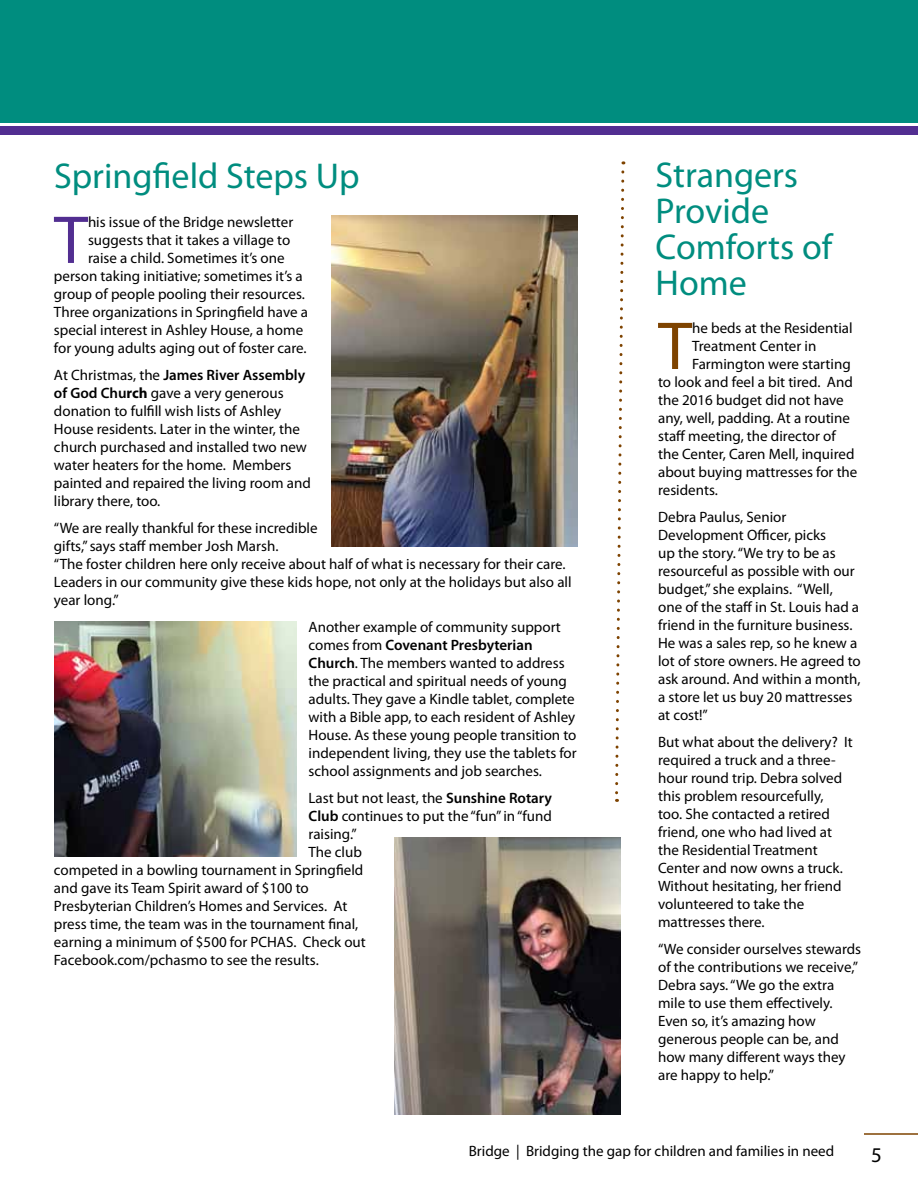
<style>
.page{position:relative;width:918px;height:1188px;background:#fff}
.page>*{position:absolute;margin:0;border:0;box-sizing:border-box;transform-origin:0 0}
.t1{font:68.4px "Myriad Pro";color:#522e91}
.t2{font:68.4px "Myriad Pro";color:#7e4300}
.t3{font:36px/36px "Myriad Pro";color:#008d7f}
.t4{font:21px "Myriad Pro";color:#000}
.t5{font:15px/18px "Myriad Pro";color:#000}
.s1{font-weight:600}
.s2{font-weight:700}
</style>
<div class="page">
<hr style="left:864px;top:1133px;width:54px;height:2px;background:#7e4300">
<div style="left:1px;top:0;width:917px;height:123px;background:#008d7f"></div>
<div style="left:0;top:126px;width:918px;height:9px;background:#522e91"></div>
<svg style="left:615px;top:161px;width:11px;height:641px"></svg>
<img style="left:54px;top:621px;width:243px;height:235px">
<img style="left:332px;top:216px;width:245px;height:330px">
<img style="left:394px;top:837px;width:226px;height:278px">
<h2 class="t3" style="left:54px;top:157px;width:307px">Springfield Steps Up</h2>
<h2 class="t3" style="left:656px;top:157px;width:178px">Strangers<br>Provide<br>Comforts of<br>Home</h2>
<h1 class="t2" style="left:658px;top:304px;width:36px">T</h1>
<p class="t5" style="left:692px;top:319px;width:162px">he beds at the Residential</p>
<h1 class="t1" style="left:54px;top:198px;width:36px">T</h1>
<p class="t5" style="left:88px;top:213px;width:207px">his issue of the Bridge newsletter</p>
<p class="t5" style="left:88px;top:231px;width:204px">suggests that it takes a village to</p>
<p class="t5" style="left:88px;top:249px;width:198px">raise a child. Sometimes it’s one</p>
<p class="t5" style="left:54px;top:267px;width:250px">person taking initiative; sometimes it’s a</p>
<p class="t5" style="left:54px;top:285px;width:252px">group of people pooling their resources.</p>
<p class="t5" style="left:54px;top:303px;width:256px">Three organizations in Springfield have a</p>
<p class="t5" style="left:54px;top:321px;width:251px">special interest in Ashley House, a home</p>
<p class="t5" style="left:54px;top:339px;width:254px">for young adults aging out of foster care.</p>
<p class="t5" style="left:54px;top:366px;width:258px">At Christmas, the <span class="s1">James River Assembly of God Chu</span><span class="s2">rch</span> gave a very generous donation to fulfill wish lists of Ashley House residents. Later in the winter, the church purchased and installed two new water heaters for the home. Members painted and repaired the living room and library there, too.</p>
<p class="t5" style="left:54px;top:519px;width:519px">“We are really thankful for these incredible<br>gifts,” says staff member Josh Marsh.<br>“The foster children here only receive about half of what is necessary for their care.<br>Leaders in our community give these kids hope, not only at the holidays but also all year long.”</p>
<p class="t5" style="left:309px;top:618px;width:270px">Another example of community support comes from <span class="s1">Covenant Presbyterian Church</span>. The members wanted to address the practical and spiritual needs of young adults. They gave a Kindle tablet, complete with a Bible app, to each resident of Ashley House. As these young people transition to independent living, they use the tablets for school assignments and job searches.</p>
<p class="t5" style="left:309px;top:789px;width:245px">Last but not least, the <span class="s1">Sunshine Rotary</span></p>
<p class="t5" style="left:309px;top:807px;width:245px"><span class="s1">Club</span> continues to put the “fun” in “fund</p>
<p class="t5" style="left:309px;top:825px;width:50px">raising.”</p>
<p class="t5" style="left:309px;top:843px;width:55px">The club</p>
<p class="t5" style="left:54px;top:861px;width:311px">competed in a bowling tournament in Springfield</p>
<p class="t5" style="left:54px;top:879px;width:256px">and gave its Team Spirit award of $100 to</p>
<p class="t5" style="left:54px;top:897px;width:295px">Presbyterian Children’s Homes and Services. At</p>
<p class="t5" style="left:54px;top:915px;width:306px">press time, the team was in the tournament final,</p>
<p class="t5" style="left:54px;top:933px;width:313px">earning a minimum of $500 for PCHAS. Check out</p>
<p class="t5" style="left:54px;top:951px;width:266px">Facebook.com/pchasmo to see the results.</p>
<p class="t5" style="left:692px;top:337px;width:126px">Treatment Center in</p>
<p class="t5" style="left:692px;top:355px;width:160px">Farmington were starting</p>
<p class="t5" style="left:658px;top:373px;width:196px">to look and feel a bit tired. And</p>
<p class="t5" style="left:658px;top:391px;width:187px">the 2016 budget did not have</p>
<p class="t5" style="left:658px;top:409px;width:193px">any, well, padding. At a routine</p>
<p class="t5" style="left:658px;top:427px;width:179px">staff meeting, the director of</p>
<p class="t5" style="left:658px;top:445px;width:198px">the Center, Caren Mell, inquired</p>
<p class="t5" style="left:658px;top:463px;width:201px">about buying mattresses for the</p>
<p class="t5" style="left:658px;top:481px;width:61px">residents.</p>
<p class="t5" style="left:658px;top:508px;width:204px">Debra Paulus, Senior<br>Development Officer, picks<br>up the story. “We try to be as resourceful as possible with our budget,” she explains. “Well,<br>one of the staff in St. Louis had a friend in the furniture business.<br>He was a sales rep, so he knew a lot of store owners. He agreed to ask around. And within a month, a store let us buy 20 mattresses at cost!”</p>
<p class="t5" style="left:658px;top:733px;width:196px">But what about the delivery? It required a truck and a three&shy;hour round trip. Debra solved this problem resourcefully,<br>too. She contacted a retired friend, one who had lived at the Residential Treatment<br>Center and now owns a truck.<br>Without hesitating, her friend volunteered to take the mattresses there.</p>
<p class="t5" style="left:658px;top:940px;width:205px">“We consider ourselves stewards of the contributions we receive,”<br>Debra says. “We go the extra mile to use them effectively.<br>Even so, it’s amazing how generous people can be, and how many different ways they are happy to help.”</p>
<p class="t5" style="left:469px;top:1141px;width:367px">Bridge | Bridging the gap for children and families in need</p>
<h3 class="t4" style="left:871px;top:1142px;width:12px">5</h3>
</div>
